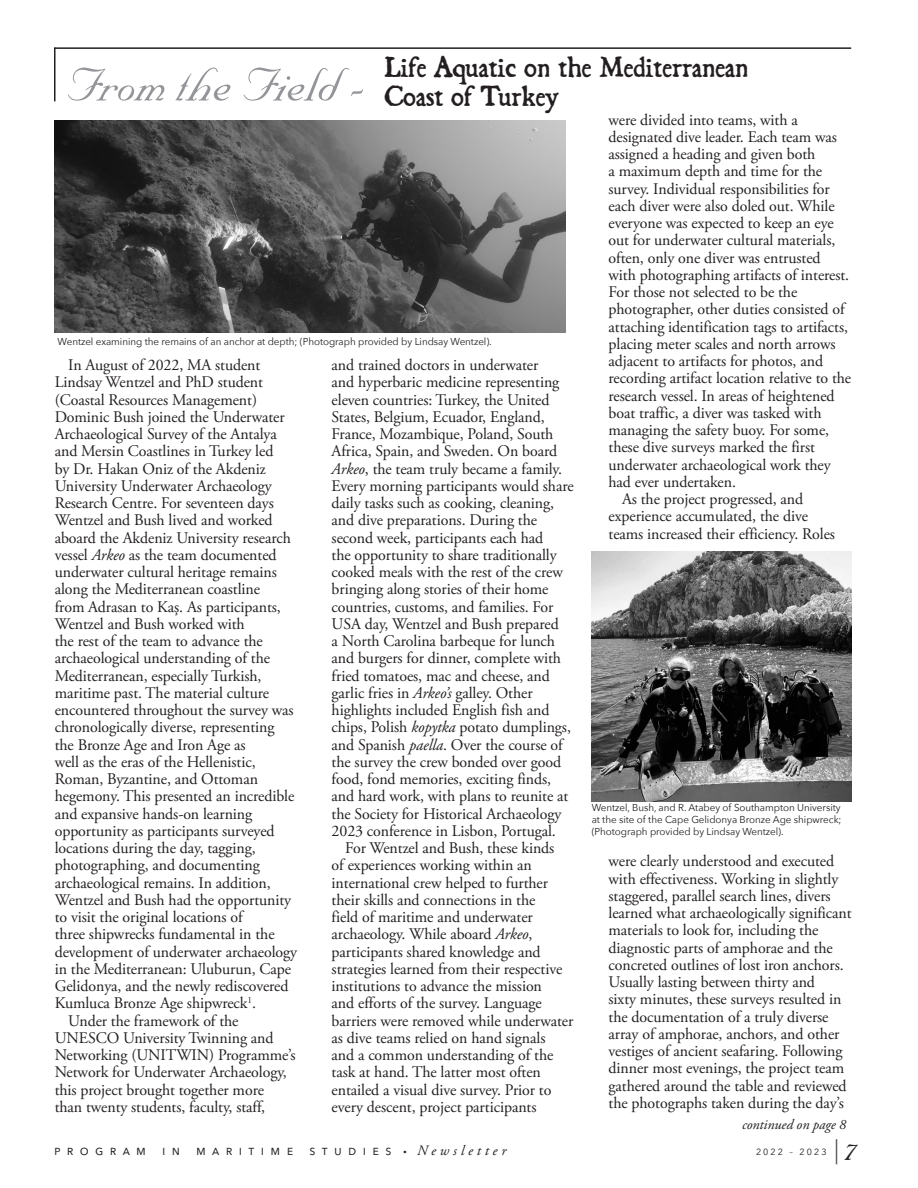
<style>
.page{position:relative;width:918px;height:1188px;background:#fff}
.page>*{position:absolute;margin:0;border:0;box-sizing:border-box;transform-origin:0 0}
.Regular_size_text{font:55.5px "Nuptial Script";color:#939598}
.Regular_size_text-2{font:37.5px "Nuptial Script";color:#231f20}
.Regular_size_text-3{font:33px "Black Beard";letter-spacing:.01em;color:#231f20}
.Regular_size_text-4{font:16.2px/17.2px "Adobe Garamond Pro";letter-spacing:-.005em;color:#231f20}
.Regular_size_text-5{font:italic 14.25px "Adobe Garamond Pro";letter-spacing:-.005em;color:#231f20}
.t1{font:13.5px "Avenir Next";letter-spacing:.47em;color:#231f20}
.Regular_size_text-6{font:10.05px/12px "Avenir Next";letter-spacing:-.005em;color:#231f20;text-align:justify}
.t2{font:9px "Avenir Next";letter-spacing:.23em;color:#231f20}
.s1{font-style:italic}
.s2{font-family:"Adobe Garamond Pro";font-style:italic;font-size:9px}
.s3{font-family:"Adobe Garamond Pro";font-style:italic;font-size:14.25px}
</style>
<div class="page">
<svg style="left:836px;top:1139px;width:1px;height:25px"></svg>
<hr style="left:55px;top:47px;width:796px;height:2px;background:#231f20">
<hr style="left:54px;top:47px;width:2px;height:54px;background:#231f20">
<img style="left:54px;top:121px;width:511px;height:211px">
<img style="left:592px;top:551px;width:260px;height:250px">
<p class="Regular_size_text-3" style="left:385px;top:48px;width:365px">Life Aquatic on the Mediterranean</p>
<p class="Regular_size_text-3" style="left:385px;top:77px;width:176px">Coast of Turkey</p>
<p class="Regular_size_text" style="left:66px;top:54px;width:303px">From the Field -</p>
<p class="Regular_size_text-4" style="left:609px;top:111px;width:244px">were divided into teams, with a designated dive leader. Each team was assigned a heading and given both<br>a maximum depth and time for the survey. Individual responsibilities for each diver were also doled out. While everyone was expected to keep an eye out for underwater cultural materials, often, only one diver was entrusted with photographing artifacts of interest.<br>For those not selected to be the photographer, other duties consisted of attaching identification tags to artifacts, placing meter scales and north arrows adjacent to artifacts for photos, and recording artifact location relative to the research vessel. In areas of heightened boat traffic, a diver was tasked with managing the safety buoy. For some, these dive surveys marked the first underwater archaeological work they had ever undertaken.</p>
<p class="Regular_size_text-4" style="left:609px;top:491px;width:228px;text-indent:14px">As the project progressed, and experience accumulated, the dive teams increased their efficiency. Roles</p>
<p class="Regular_size_text-6" style="left:58px;top:335px;width:436px">Wentzel examining the remains of an anchor at depth; (Photograph provided by Lindsay Wentzel).</p>
<p class="Regular_size_text-4" style="left:55px;top:357px;width:244px;text-indent:14px">In August of 2022, MA student Lindsay Wentzel and PhD student (Coastal Resources Management)<br>Dominic Bush joined the Underwater Archaeological Survey of the Antalya and Mersin Coastlines in Turkey led<br>by Dr. Hakan Oniz of the Akdeniz University Underwater Archaeology Research Centre. For seventeen days Wentzel and Bush lived and worked aboard the Akdeniz University research vessel <span class="s1">Arkeo</span> as the team documented underwater cultural heritage remains along the Mediterranean coastline<br>from Adrasan to Kaş. As participants, Wentzel and Bush worked with<br>the rest of the team to advance the archaeological understanding of the Mediterranean, especially Turkish, maritime past. The material culture encountered throughout the survey was chronologically diverse, representing the Bronze Age and Iron Age as<br>well as the eras of the Hellenistic, Roman, Byzantine, and Ottoman hegemony. This presented an incredible and expansive hands-on learning opportunity as participants surveyed locations during the day, tagging, photographing, and documenting archaeological remains. In addition, Wentzel and Bush had the opportunity to visit the original locations of<br>three shipwrecks fundamental in the development of underwater archaeology in the Mediterranean: Uluburun, Cape Gelidonya, and the newly rediscovered Kumluca Bronze Age shipwreck<sup>1</sup>.</p>
<p class="Regular_size_text-4" style="left:55px;top:1013px;width:242px;text-indent:14px">Under the framework of the UNESCO University Twinning and Networking (UNITWIN) Programme’s Network for Underwater Archaeology, this project brought together more than twenty students, faculty, staff,</p>
<p class="Regular_size_text-4" style="left:332px;top:357px;width:244px">and trained doctors in underwater<br>and hyperbaric medicine representing eleven countries: Turkey, the United States, Belgium, Ecuador, England, France, Mozambique, Poland, South Africa, Spain, and Sweden. On board <span class="s1">Arkeo</span>, the team truly became a family.<br>Every morning participants would share daily tasks such as cooking, cleaning, and dive preparations. During the second week, participants each had<br>the opportunity to share traditionally cooked meals with the rest of the crew bringing along stories of their home countries, customs, and families. For USA day, Wentzel and Bush prepared<br>a North Carolina barbeque for lunch and burgers for dinner, complete with fried tomatoes, mac and cheese, and garlic fries in <span class="s1">Arkeo’s</span> galley. Other highlights included English fish and chips, Polish <span class="s1">kopytka</span> potato dumplings, and Spanish <span class="s1">paella</span>. Over the course of the survey the crew bonded over good food, fond memories, exciting finds, and hard work, with plans to reunite at the Society for Historical Archaeology 2023 conference in Lisbon, Portugal.</p>
<p class="Regular_size_text-4" style="left:332px;top:840px;width:243px;text-indent:14px">For Wentzel and Bush, these kinds<br>of experiences working within an international crew helped to further their skills and connections in the<br>field of maritime and underwater archaeology. While aboard <span class="s1">Arkeo</span>, participants shared knowledge and strategies learned from their respective institutions to advance the mission<br>and efforts of the survey. Language barriers were removed while underwater as dive teams relied on hand signals<br>and a common understanding of the task at hand. The latter most often entailed a visual dive survey. Prior to every descent, project participants</p>
<p class="Regular_size_text-6" style="left:592px;top:801px;width:251px">Wentzel, Bush, and R. Atabey of Southampton University at the site of the Cape Gelidonya Bronze Age shipwreck; (Photograph provided by Lindsay Wentzel).</p>
<p class="Regular_size_text-4" style="left:609px;top:853px;width:245px">were clearly understood and executed with effectiveness. Working in slightly staggered, parallel search lines, divers learned what archaeologically significant materials to look for, including the diagnostic parts of amphorae and the concreted outlines of lost iron anchors.<br>Usually lasting between thirty and<br>sixty minutes, these surveys resulted in the documentation of a truly diverse array of amphorae, anchors, and other vestiges of ancient seafaring. Following dinner most evenings, the project team gathered around the table and reviewed the photographs taken during the day’s</p>
<p class="Regular_size_text-5" style="left:742px;top:1115px;width:106px">continued on page 8</p>
<p class="t1" style="left:54px;top:1139px;width:454px">program in maritime studies <span class="s2">•</span> <span class="s3">Newsletter</span></p>
<p class="t2" style="left:756px;top:1145px;width:72px">2022 – 2023</p>
<p class="Regular_size_text-2" style="left:845px;top:1128px;width:14px">7</p>
</div>
